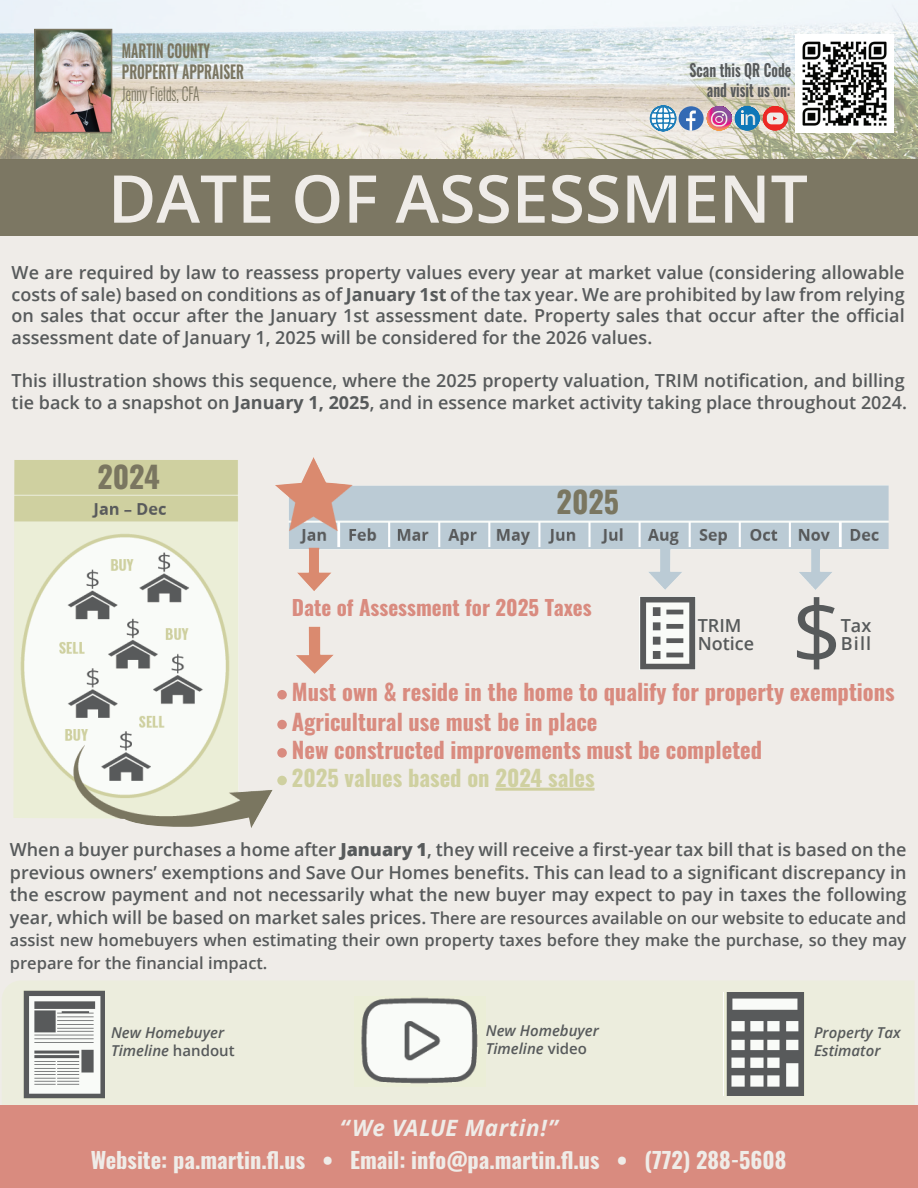
<style>
.page{position:relative;width:918px;height:1188px;background:#fff}
.page>*{position:absolute;margin:0;border:0;box-sizing:border-box;transform-origin:0 0}
.t1{font:88.5px "Open Sans";color:#575a5b}
.t2{font:600 66px "Open Sans";color:#efece8}
.t3{font:700 30px "Oswald";color:#7a7660}
.t4{font:700 22.5px/29.1px "Oswald";color:#d98b7f}
.t5{font:700 22.5px "Oswald";color:#cfd0a0}
.t6{font:italic 700 22.5px "Open Sans";letter-spacing:.02em;color:#efece8}
.t7{font:700 22.2px "Oswald";color:#efece8}
.t8{font:21.9px "Myriad Pro";color:#efece8;scale:1.04 1}
.t9{font:700 21px "Oswald";color:#d98b7f}
.t10{font:600 18px/21.6px "Open Sans";color:#575a5b;text-align:justify}
.t11{font:600 18px/21.6px "Oswald";color:#7a7560;scale:.75 1}
.t12{font:300 18px "Oswald";color:#7a7560;scale:.75 1}
.t13{font:600 17.1px/20.5px "Oswald";color:#575a5b;text-align:right;scale:.81 1}
.t14{font:600 16.5px/22.5px "Open Sans";color:#575a5b;text-align:justify}
.t15{font:italic 600 15px/18px "Open Sans";color:#575a5b}
.s1{font-weight:700}
.s2{font-weight:800}
.s3{font-size:18px}
.s4{font-style:normal}
</style>
<div class="page">
<div style="left:0;top:159px;width:918px;height:1029px;background:#efece8"></div>
<div style="left:2px;top:981px;width:912px;height:124px;background:#eceddd"></div>
<img style="left:0;top:0;width:918px;height:159px">
<img style="left:37px;top:32px;width:72px;height:98px">
<svg style="left:649px;top:105px;width:28px;height:27px"></svg>
<div style="left:679px;top:106px;width:25px;height:25px;background:#336ab4;border-radius:50%"></div>
<svg style="left:686px;top:111px;width:10px;height:20px"></svg>
<svg style="left:707px;top:106px;width:81px;height:24px;background:#aa899e"></svg>
<div style="left:34px;top:29px;width:78px;height:104px;border:2px solid #7a7560"></div>
<div style="left:0;top:1105px;width:918px;height:83px;background:#d98b7f"></div>
<img style="left:796px;top:34px;width:98px;height:98px">
<div style="left:0;top:159px;width:918px;height:77px;background:#7a7560"></div>
<img style="left:355px;top:997px;width:131px;height:90px">
<img style="left:723px;top:993px;width:81px;height:103px">
<img style="left:14px;top:460px;width:259px;height:368px">
<img style="left:275px;top:457px;width:614px;height:134px">
<img style="left:640px;top:597px;width:55px;height:72px">
<img style="left:296px;top:627px;width:38px;height:47px">
<div style="left:277px;top:690px;width:10px;height:10px;background:#d98b7f;border-radius:50%"></div>
<div style="left:277px;top:720px;width:10px;height:9px;background:#d98b7f;border-radius:50%"></div>
<div style="left:277px;top:748px;width:10px;height:10px;background:#d98b7f;border-radius:50%"></div>
<hr style="left:495px;top:788px;width:100px;height:1px;background:#cfd0a0">
<div style="left:277px;top:776px;width:10px;height:9px;background:#cfd0a0;border-radius:50%"></div>
<hr style="left:495px;top:788px;width:99px;height:3px;background:#cfcf9e">
<img style="left:23px;top:990px;width:81px;height:108px">
<div style="left:94px;top:462px;width:82px;height:27px;background:#cfd0a0"></div>
<div style="left:550px;top:490px;width:82px;height:27px;background:#bbcbd5"></div>
<p class="t11" style="left:122px;top:40px;width:164px">MARTIN COUNTY<br>PROPERTY APPRAISER</p>
<p class="t12" style="left:122px;top:77px;width:105px">Jenny Fields, CFA</p>
<p class="t13" style="left:690px;top:60px;width:127px">Scan this QR Code and visit us on:</p>
<p class="t8" style="left:744px;top:104px;width:14px">n</p>
<h2 class="t2" style="left:108px;top:153px;width:702px">DATE OF ASSESSMENT</h2>
<p class="t10" style="left:12px;top:261px;width:895px">We are required by law to reassess property values every year at market value (considering allowable costs of sale) based on conditions as of <span class="s1">January 1st</span> of the tax year. We are prohibited by law from relying on sales that occur after the January 1st assessment date. Property sales that occur after the official assessment date of January 1, 2025 will be considered for the 2026 values.</p>
<p class="t10" style="left:12px;top:369px;width:897px">This illustration shows this sequence, where the 2025 property valuation, TRIM notification, and billing tie back to a snapshot on <span class="s1">January 1, 2025</span>, and in essence market activity taking place throughout 2024.</p>
<h3 class="t3" style="left:97px;top:461px;width:64px">2024</h3>
<h3 class="t3" style="left:557px;top:486px;width:64px">2025</h3>
<h1 class="t1" style="left:791px;top:572px;width:52px">$</h1>
<p class="t9" style="left:292px;top:596px;width:301px">Date of Assessment for 2025 Taxes</p>
<p class="t10" style="left:698px;top:616px;width:58px;line-height:18px">TRIM<br>Notice</p>
<p class="t10" style="left:841px;top:615px;width:32px">Tax</p>
<p class="t10" style="left:841px;top:633px;width:32px">Bill</p>
<p class="t4" style="left:292px;top:679px;width:604px">Must own &amp; reside in the home to qualify for property exemptions<br>Agricultural use must be in place<br>New constructed improvements must be completed</p>
<p class="t5" style="left:292px;top:766px;width:304px">2025 values based on 2024 sales</p>
<p class="t10" style="left:10px;top:838px;width:898px;line-height:22.5px">When a buyer purchases a home after <span class="s2">January 1</span>, they will receive a first-year tax bill that is based on the previous owners’ exemptions and Save Our Homes benefits. This can lead to a significant discrepancy in the escrow payment and not necessarily what the new buyer may expect to pay in taxes the following</p>
<p class="t14" style="left:10px;top:906px;width:898px"><span class="s3">year, which will be based on market sales prices.</span> There are resources available on our website to educate and assist new homebuyers when estimating their own property taxes before they make the purchase, so they may prepare for the financial impact.</p>
<p class="t15" style="left:486px;top:1021px;width:115px">New Homebuyer<br>Timeline <span class="s4">video</span></p>
<p class="t15" style="left:111px;top:1024px;width:125px">New Homebuyer<br>Timeline <span class="s4">handout</span></p>
<p class="t15" style="left:814px;top:1024px;width:88px">Property Tax<br>Estimator</p>
<p class="t6" style="left:340px;top:1112px;width:219px">“We VALUE Martin!”</p>
<p class="t7" style="left:91px;top:1149px;width:697px">Website: pa.martin.fl.us • Email: info@pa.martin.fl.us • (772) 288-5608</p>
</div>
